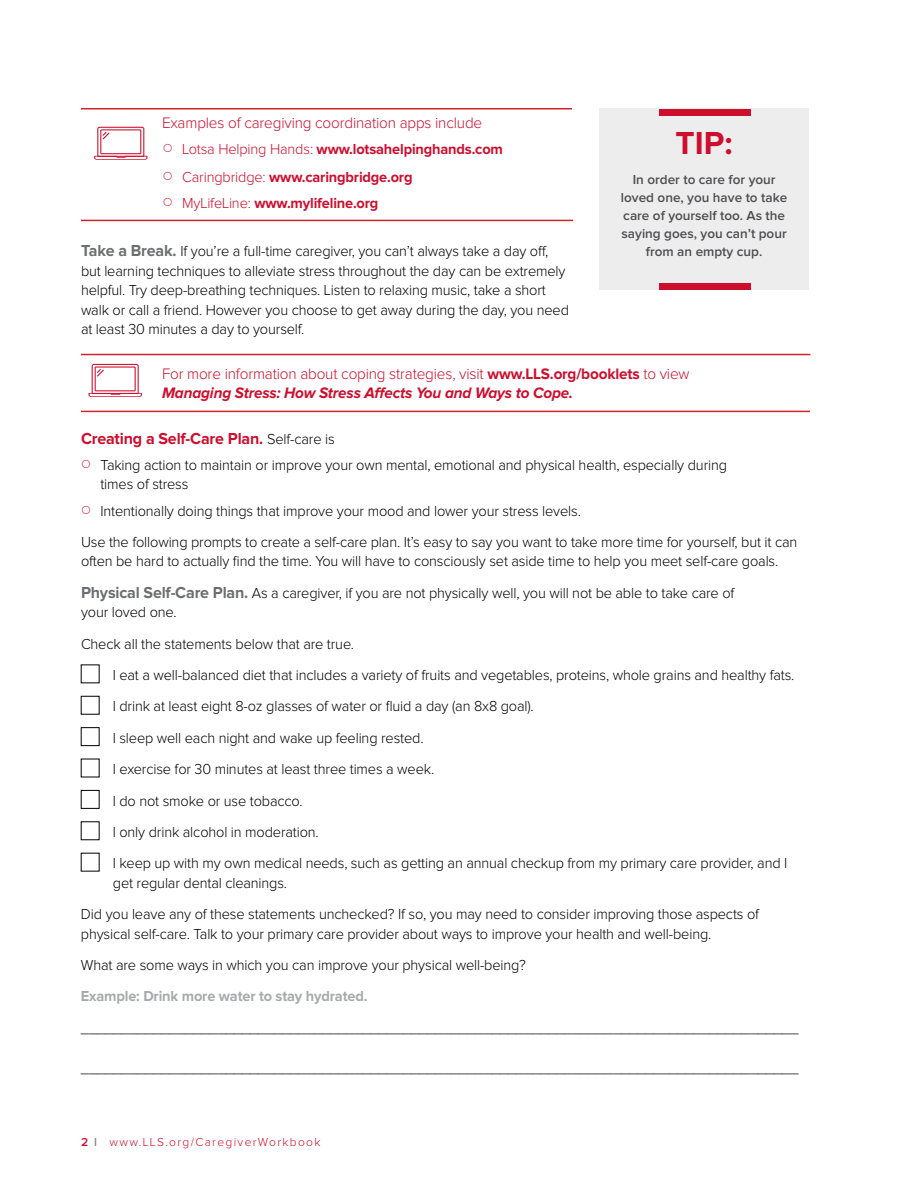
<style>
.page{position:relative;width:918px;height:1188px;background:#fff}
.page>*{position:absolute;margin:0;border:0;box-sizing:border-box;transform-origin:0 0}
.t1{font:700 33px "Proxima Nova";color:#ce0e2d}
.t2{font:700 16.5px "Proxima Nova";letter-spacing:-.01em;color:#ce0e2d}
.t3{font:300 15.75px/19.5px "Proxima Nova";letter-spacing:-.01em;color:#ce0e2d}
.t4{font:300 15px/19.5px "Proxima Nova";letter-spacing:-.01em;color:#000}
.t5{font:700 15px/27.8px "Proxima Nova";letter-spacing:-.01em;color:#ce0e2d}
.t6{font:700 15px "Proxima Nova";letter-spacing:-.01em;color:#a7a9ac}
.t7{font:600 13.5px/18px "Proxima Nova";color:#4d4d4f;text-align:center}
.t8{font:300 12px "Proxima Nova";letter-spacing:.11em;color:#ce0e2d}
.s1{font-weight:300}
.s2{font-weight:700;font-size:16.5px;color:#6d6e71}
.s3{font-weight:700}
.s4{font-weight:700;font-style:italic}
.s5{font-weight:300;font-size:15px;color:#000}
.s6{font-weight:600}
.s7{font-weight:600;color:#808285}
</style>
<div class="page">
<hr style="left:81px;top:108px;width:491px;height:2px;background:#d2232a">
<hr style="left:81px;top:220px;width:492px;height:1px;background:#d2232a">
<svg style="left:94px;top:127px;width:53px;height:33px"></svg>
<hr style="left:81px;top:354px;width:729px;height:1px;background:#d2232a">
<hr style="left:81px;top:411px;width:729px;height:1px;background:#d2232a">
<svg style="left:88px;top:364px;width:54px;height:33px"></svg>
<div style="left:81px;top:727px;width:18px;height:19px;border:1px solid #000"></div>
<div style="left:81px;top:790px;width:18px;height:19px;border:1px solid #000"></div>
<div style="left:599px;top:109px;width:210px;height:181px;background:#ededee"></div>
<div style="left:659px;top:284px;width:92px;height:6px;background:#ce0e2d"></div>
<div style="left:659px;top:109px;width:91px;height:6px;background:#ce0e2d"></div>
<p class="t3" style="left:162px;top:113px;width:322px">Examples of caregiving coordination apps include</p>
<p class="t5" style="left:182px;top:136px;width:322px"><span class="s1">Lotsa Helping Hands:</span> www.lotsahelpinghands.com<br><span class="s1">Caringbridge:</span> www.caringbridge.org</p>
<p class="t5" style="left:182px;top:190px;width:198px"><span class="s1">MyLifeLine:</span> www.mylifeline.org</p>
<p class="t4" style="left:81px;top:242px;width:490px"><span class="s2">Take a Break.</span> If you’re a full-time caregiver, you can’t always take a day off, but learning techniques to alleviate stress throughout the day can be extremely helpful. Try deep-breathing techniques. Listen to relaxing music, take a short walk or call a friend. However you choose to get away during the day, you need at least 30 minutes a day to yourself.</p>
<p class="t3" style="left:162px;top:364px;width:529px">For more information about coping strategies, visit <span class="s3">www.LLS.org/booklets</span> to view<br><span class="s4">Managing Stress: How Stress Affects You and Ways to Cope.</span></p>
<p class="t2" style="left:81px;top:430px;width:255px">Creating a Self-Care Plan. <span class="s5">Self-care is</span></p>
<p class="t4" style="left:100px;top:456px;width:628px">Taking action to maintain or improve your own mental, emotional and physical health, especially during times of stress</p>
<p class="t4" style="left:81px;top:496px;width:718px;line-height:31.3px;text-indent:19px">Intentionally doing things that improve your mood and lower your stress levels.<br>Use the following prompts to create a self-care plan. It’s easy to say you want to take more time for yourself, but it can</p>
<p class="t4" style="left:81px;top:546px;width:699px;line-height:31.3px">often be hard to actually find the time. You will have to consciously set aside time to help you meet self-care goals.<br><span class="s2">Physical Self-Care Plan.</span> As a caregiver, if you are not physically well, you will not be able to take care of</p>
<p class="t4" style="left:81px;top:603px;width:97px">your loved one.</p>
<p class="t4" style="left:81px;top:635px;width:275px">Check all the statements below that are true.</p>
<p class="t4" style="left:113px;top:666px;width:683px">I eat a well-balanced diet that includes a variety of fruits and vegetables, proteins, whole grains and healthy fats.</p>
<p class="t4" style="left:113px;top:697px;width:423px">I drink at least eight 8-oz glasses of water or fluid a day (an 8x8 goal).</p>
<p class="t4" style="left:113px;top:729px;width:312px">I sleep well each night and wake up feeling rested.</p>
<p class="t4" style="left:113px;top:760px;width:323px">I exercise for 30 minutes at least three times a week.</p>
<p class="t4" style="left:113px;top:791px;width:192px">I do not smoke or use tobacco.</p>
<p class="t4" style="left:113px;top:823px;width:208px">I only drink alcohol in moderation.</p>
<p class="t4" style="left:113px;top:854px;width:676px">I keep up with my own medical needs, such as getting an annual checkup from my primary care provider, and I</p>
<p class="t4" style="left:81px;top:868px;width:680px;line-height:31.3px;text-indent:32px">get regular dental cleanings.<br>Did you leave any of these statements unchecked? If so, you may need to consider improving those aspects of</p>
<p class="t4" style="left:81px;top:919px;width:632px;line-height:31.3px">physical self-care. Talk to your primary care provider about ways to improve your health and well-being.<br>What are some ways in which you can improve your physical well-being?</p>
<p class="t6" style="left:81px;top:990px;width:288px">Example: Drink more water to stay hydrated.</p>
<p class="t4" style="left:81px;top:1019px;width:719px">_________________________________________________________________________________________</p>
<p class="t4" style="left:81px;top:1059px;width:719px">_________________________________________________________________________________________</p>
<h1 class="t1" style="left:676px;top:128px;width:58px">TIP:</h1>
<p class="t7" style="left:621px;top:171px;width:168px">In order to care for your loved one, you have to take care of yourself too. As the saying goes, you can’t pour from an empty cup.</p>
<p class="t8" style="left:81px;top:1137px;width:241px"><span class="s6">2</span> <span class="s7">l</span> www.LLS.org/CaregiverWorkbook</p>
</div>
